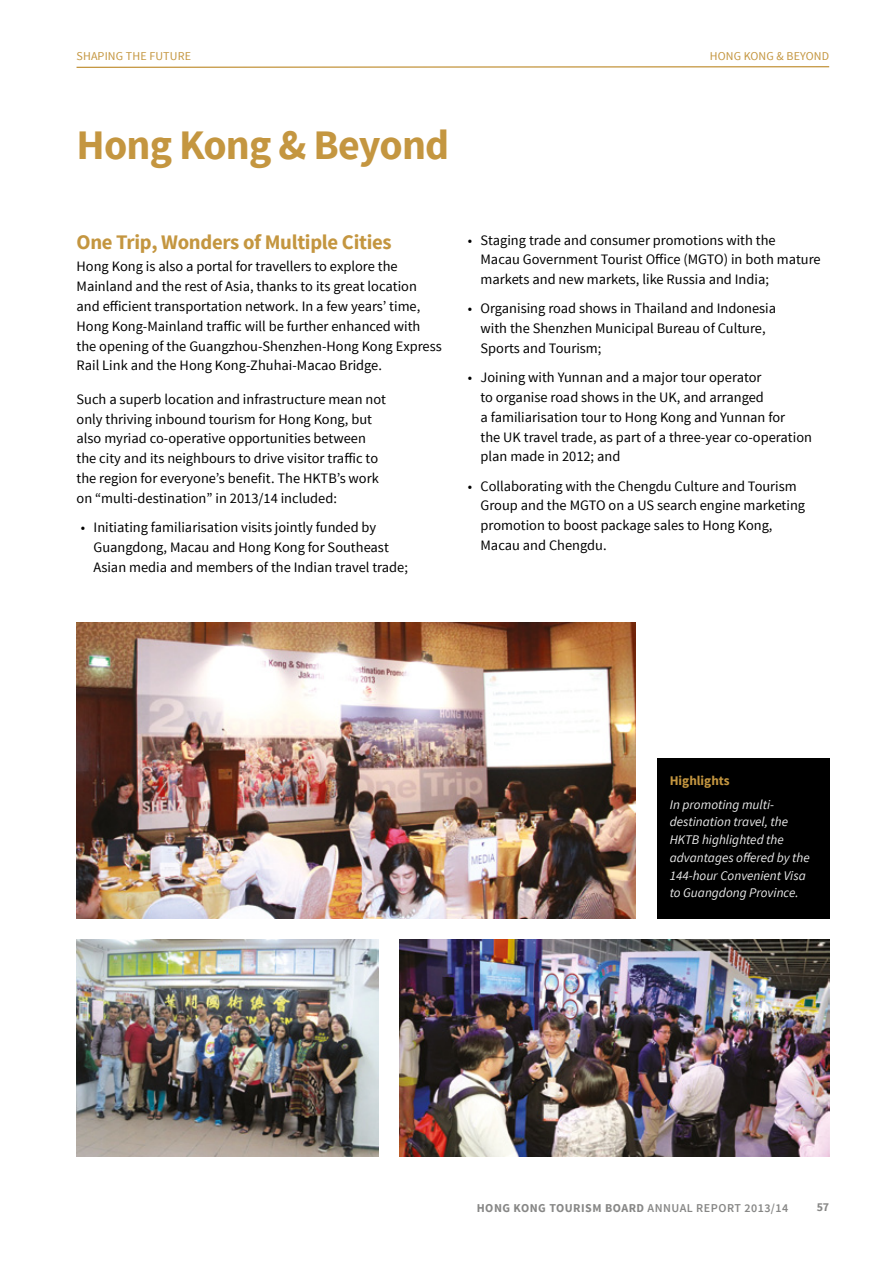
<style>
.page{position:relative;width:893px;height:1263px;background:#fff}
.page>*{position:absolute;margin:0;border:0;box-sizing:border-box;transform-origin:0 0}
.t1{font:700 42px "Source Sans Pro";letter-spacing:-.02em;color:#c49640}
.t2{font:700 20.7px "Source Sans Pro";letter-spacing:-.015em;color:#c49640}
.t3{font:14.4px/19.8px "Source Sans Pro";color:#000}
.t4{font:italic 13.2px/17.7px "Source Sans Pro";color:#e9e9e9}
.t5{font:700 13.2px "Source Sans Pro";color:#c49640}
.t6{font:700 12px "Source Sans Pro";letter-spacing:.04em;color:#878786}
.t7{font:12px "Source Sans Pro";letter-spacing:.01em;color:#c49640}
.s1{font-weight:600}
</style>
<div class="page">
<img style="left:77px;top:623px;width:559px;height:295px">
<img style="left:400px;top:940px;width:429px;height:217px">
<img style="left:77px;top:940px;width:301px;height:217px">
<div style="left:657px;top:758px;width:172px;height:160px;background:#000"></div>
<svg style="left:76px;top:66px;width:754px;height:2px;background:#d8bb84"></svg>
<p class="t7" style="left:77px;top:49px;width:58px">Shaping the</p>
<p class="t7" style="left:149px;top:49px;width:14px">Future</p>
<p class="t7" style="left:710px;top:49px;width:121px">Hong Kong &amp; Beyond</p>
<h1 class="t1" style="left:77px;top:118px;width:374px">Hong Kong &amp; Beyond</h1>
<h2 class="t2" style="left:77px;top:229px;width:317px">One Trip, Wonders of Multiple Cities</h2>
<p class="t3" style="left:77px;top:257px;width:367px">Hong Kong is also a portal for travellers to explore the Mainland and the rest of Asia, thanks to its great location and efficient transportation network. In a few years’ time, Hong Kong-Mainland traffic will be further enhanced with the opening of the Guangzhou-Shenzhen-Hong Kong Express Rail Link and the Hong Kong-Zhuhai-Macao Bridge.</p>
<p class="t3" style="left:77px;top:389px;width:311px">Such a superb location and infrastructure mean not only thriving inbound tourism for Hong Kong, but also myriad co-operative opportunities between the city and its neighbours to drive visitor traffic to the region for everyone’s benefit. The HKTB’s work on “multi-destination” in 2013/14 included:</p>
<p class="t3" style="left:94px;top:518px;width:316px;text-indent:-13px">• Initiating familiarisation visits jointly funded by<br>Guangdong, Macau and Hong Kong for Southeast<br>Asian media and members of the Indian travel trade;</p>
<p class="t3" style="left:480px;top:230px;width:342px;text-indent:-13px">• Staging trade and consumer promotions with the<br>Macau Government Tourist Office (MGTO) in both mature markets and new markets, like Russia and India;</p>
<p class="t3" style="left:480px;top:299px;width:297px;text-indent:-13px">• Organising road shows in Thailand and Indonesia with the Shenzhen Municipal Bureau of Culture,<br>Sports and Tourism;</p>
<p class="t3" style="left:480px;top:368px;width:333px;text-indent:-13px">• Joining with Yunnan and a major tour operator<br>to organise road shows in the UK, and arranged<br>a familiarisation tour to Hong Kong and Yunnan for<br>the UK travel trade, as part of a three-year co-operation plan made in 2012; and</p>
<p class="t3" style="left:480px;top:476px;width:326px;text-indent:-13px">• Collaborating with the Chengdu Culture and Tourism Group and the MGTO on a US search engine marketing promotion to boost package sales to Hong Kong, Macau and Chengdu.</p>
<p class="t5" style="left:670px;top:772px;width:62px">Highlights</p>
<p class="t4" style="left:670px;top:795px;width:141px">In promoting multi&shy;destination travel, the<br>HKTB highlighted the advantages offered by the<br>144-hour Convenient Visa to Guangdong Province.</p>
<p class="t6" style="left:477px;top:1200px;width:313px">HONG KONG TOURISM BOARD <span class="s1">ANNUAL REPORT 2013/14</span></p>
<p class="t6" style="left:817px;top:1200px;width:14px">57</p>
</div>
